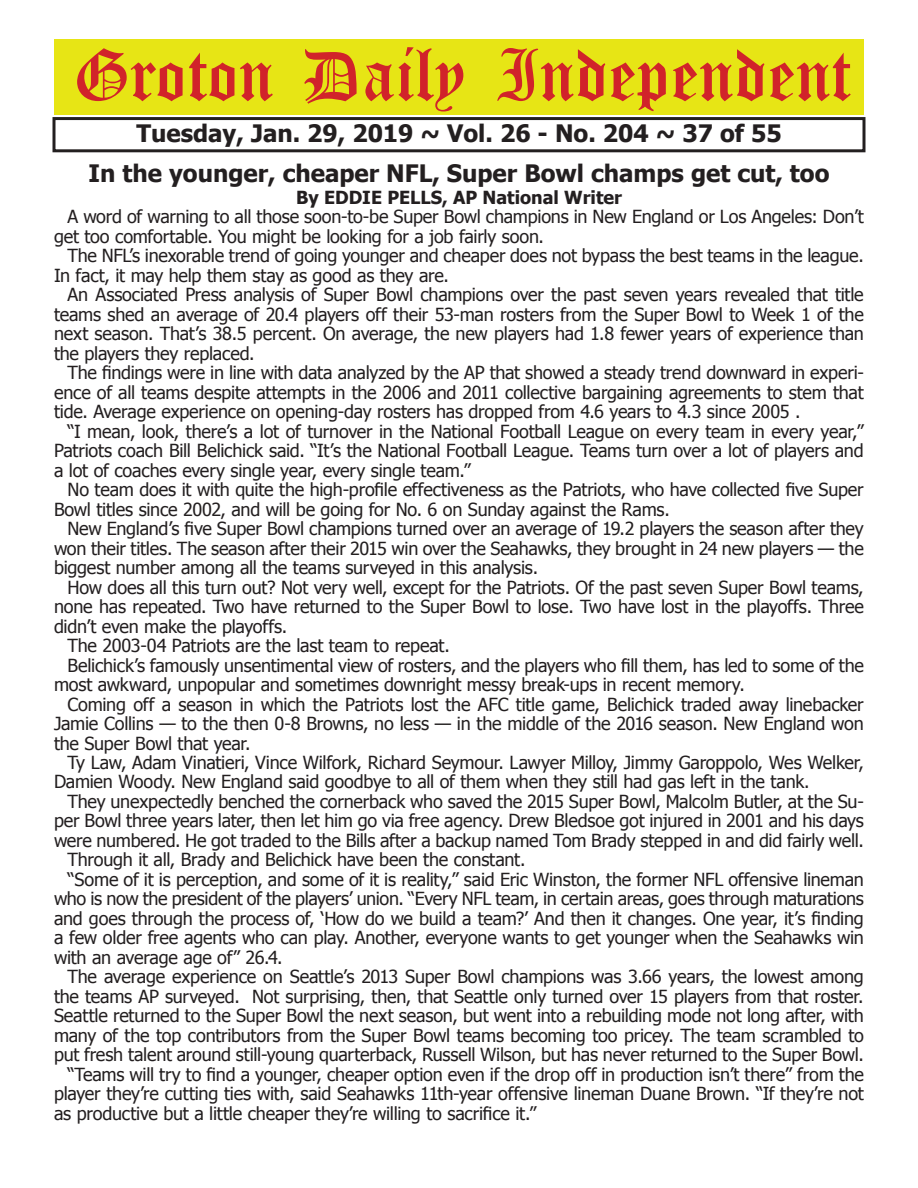
<style>
.page{position:relative;width:918px;height:1188px;background:#fff}
.page>*{position:absolute;margin:0;border:0;box-sizing:border-box;transform-origin:0 0}
.t1{font:54px "Old English Five";color:#d1232a}
.t2{font:700 24px "Tahoma";color:#231f20}
.t3{font:18px/19.5px "Tahoma";letter-spacing:-.015em;color:#231f20;text-align:justify}
.t4{font:700 18px "Tahoma";color:#231f20}
</style>
<div class="page">
<div style="left:52px;top:117px;width:814px;height:35px;border:3px solid #231f20"></div>
<div style="left:54px;top:40px;width:810px;height:75px;background:#e7e515"></div>
<h1 class="t1" style="left:73px;top:50px;width:779px">Groton Daily Independent</h1>
<h2 class="t2" style="left:137px;top:116px;width:647px">Tuesday, Jan. 29, 2019 ~ Vol. 26 - No. 204 ~ 37 of 55</h2>
<h2 class="t2" style="left:89px;top:157px;width:742px">In the younger, cheaper NFL, Super Bowl champs get cut, too</h2>
<p class="t4" style="left:296px;top:184px;width:328px">By EDDIE PELLS, AP National Writer</p>
<p class="t3" style="left:54px;top:206px;width:811px;text-indent:14px">A word of warning to all those soon-to-be Super Bowl champions in New England or Los Angeles: Don’t get too comfortable. You might be looking for a job fairly soon.</p>
<p class="t3" style="left:54px;top:245px;width:811px;text-indent:14px">The NFL’s inexorable trend of going younger and cheaper does not bypass the best teams in the league.<br>In fact, it may help them stay as good as they are.</p>
<p class="t3" style="left:54px;top:284px;width:811px;text-indent:14px">An Associated Press analysis of Super Bowl champions over the past seven years revealed that title teams shed an average of 20.4 players off their 53-man rosters from the Super Bowl to Week 1 of the next season. That’s 38.5 percent. On average, the new players had 1.8 fewer years of experience than the players they replaced.</p>
<p class="t3" style="left:54px;top:362px;width:812px;text-indent:14px">The findings were in line with data analyzed by the AP that showed a steady trend downward in experi&shy;ence of all teams despite attempts in the 2006 and 2011 collective bargaining agreements to stem that tide. Average experience on opening-day rosters has dropped from 4.6 years to 4.3 since 2005 .</p>
<p class="t3" style="left:54px;top:420px;width:811px;text-indent:14px">“I mean, look, there’s a lot of turnover in the National Football League on every team in every year,” Patriots coach Bill Belichick said. “It’s the National Football League. Teams turn over a lot of players and a lot of coaches every single year, every single team.”</p>
<p class="t3" style="left:54px;top:479px;width:811px;text-indent:14px">No team does it with quite the high-profile effectiveness as the Patriots, who have collected five Super<br>Bowl titles since 2002, and will be going for No. 6 on Sunday against the Rams.</p>
<p class="t3" style="left:54px;top:518px;width:811px;text-indent:14px">New England’s five Super Bowl champions turned over an average of 19.2 players the season after they won their titles. The season after their 2015 win over the Seahawks, they brought in 24 new players — the biggest number among all the teams surveyed in this analysis.</p>
<p class="t3" style="left:68px;top:576px;width:798px">How does all this turn out? Not very well, except for the Patriots. Of the past seven Super Bowl teams,</p>
<p class="t3" style="left:54px;top:596px;width:811px">none has repeated. Two have returned to the Super Bowl to lose. Two have lost in the playoffs. Three</p>
<p class="t3" style="left:54px;top:615px;width:235px">didn’t even make the playoffs.</p>
<p class="t3" style="left:68px;top:635px;width:384px">The 2003-04 Patriots are the last team to repeat.</p>
<p class="t3" style="left:68px;top:654px;width:798px">Belichick’s famously unsentimental view of rosters, and the players who fill them, has led to some of the</p>
<p class="t3" style="left:54px;top:674px;width:692px">most awkward, unpopular and sometimes downright messy break-ups in recent memory.</p>
<p class="t3" style="left:68px;top:693px;width:798px">Coming off a season in which the Patriots lost the AFC title game, Belichick traded away linebacker</p>
<p class="t3" style="left:54px;top:713px;width:811px">Jamie Collins — to the then 0-8 Browns, no less — in the middle of the 2016 season. New England won</p>
<p class="t3" style="left:54px;top:732px;width:198px">the Super Bowl that year.</p>
<p class="t3" style="left:68px;top:752px;width:798px">Ty Law, Adam Vinatieri, Vince Wilfork, Richard Seymour. Lawyer Milloy, Jimmy Garoppolo, Wes Welker,</p>
<p class="t3" style="left:54px;top:771px;width:757px">Damien Woody. New England said goodbye to all of them when they still had gas left in the tank.</p>
<p class="t3" style="left:68px;top:791px;width:798px">They unexpectedly benched the cornerback who saved the 2015 Super Bowl, Malcolm Butler, at the Su-</p>
<p class="t3" style="left:54px;top:810px;width:811px">per Bowl three years later, then let him go via free agency. Drew Bledsoe got injured in 2001 and his days</p>
<p class="t3" style="left:54px;top:830px;width:811px">were numbered. He got traded to the Bills after a backup named Tom Brady stepped in and did fairly well.</p>
<p class="t3" style="left:68px;top:849px;width:460px">Through it all, Brady and Belichick have been the constant.</p>
<p class="t3" style="left:68px;top:869px;width:798px">“Some of it is perception, and some of it is reality,” said Eric Winston, the former NFL offensive lineman</p>
<p class="t3" style="left:54px;top:888px;width:811px">who is now the president of the players’ union. “Every NFL team, in certain areas, goes through maturations</p>
<p class="t3" style="left:54px;top:908px;width:811px">and goes through the process of, ‘How do we build a team?’ And then it changes. One year, it’s finding</p>
<p class="t3" style="left:54px;top:927px;width:812px">a few older free agents who can play. Another, everyone wants to get younger when the Seahawks win</p>
<p class="t3" style="left:54px;top:947px;width:230px">with an average age of” 26.4.</p>
<p class="t3" style="left:68px;top:966px;width:798px">The average experience on Seattle’s 2013 Super Bowl champions was 3.66 years, the lowest among</p>
<p class="t3" style="left:54px;top:986px;width:811px">the teams AP surveyed. Not surprising, then, that Seattle only turned over 15 players from that roster.</p>
<p class="t3" style="left:54px;top:1005px;width:811px">Seattle returned to the Super Bowl the next season, but went into a rebuilding mode not long after, with</p>
<p class="t3" style="left:54px;top:1025px;width:811px">many of the top contributors from the Super Bowl teams becoming too pricey. The team scrambled to</p>
<p class="t3" style="left:54px;top:1044px;width:811px">put fresh talent around still-young quarterback, Russell Wilson, but has never returned to the Super Bowl.</p>
<p class="t3" style="left:68px;top:1064px;width:798px">“Teams will try to find a younger, cheaper option even if the drop off in production isn’t there” from the</p>
<p class="t3" style="left:54px;top:1083px;width:811px">player they’re cutting ties with, said Seahawks 11th-year offensive lineman Duane Brown. “If they’re not</p>
<p class="t3" style="left:54px;top:1103px;width:484px">as productive but a little cheaper they’re willing to sacrifice it.”</p>
</div>
